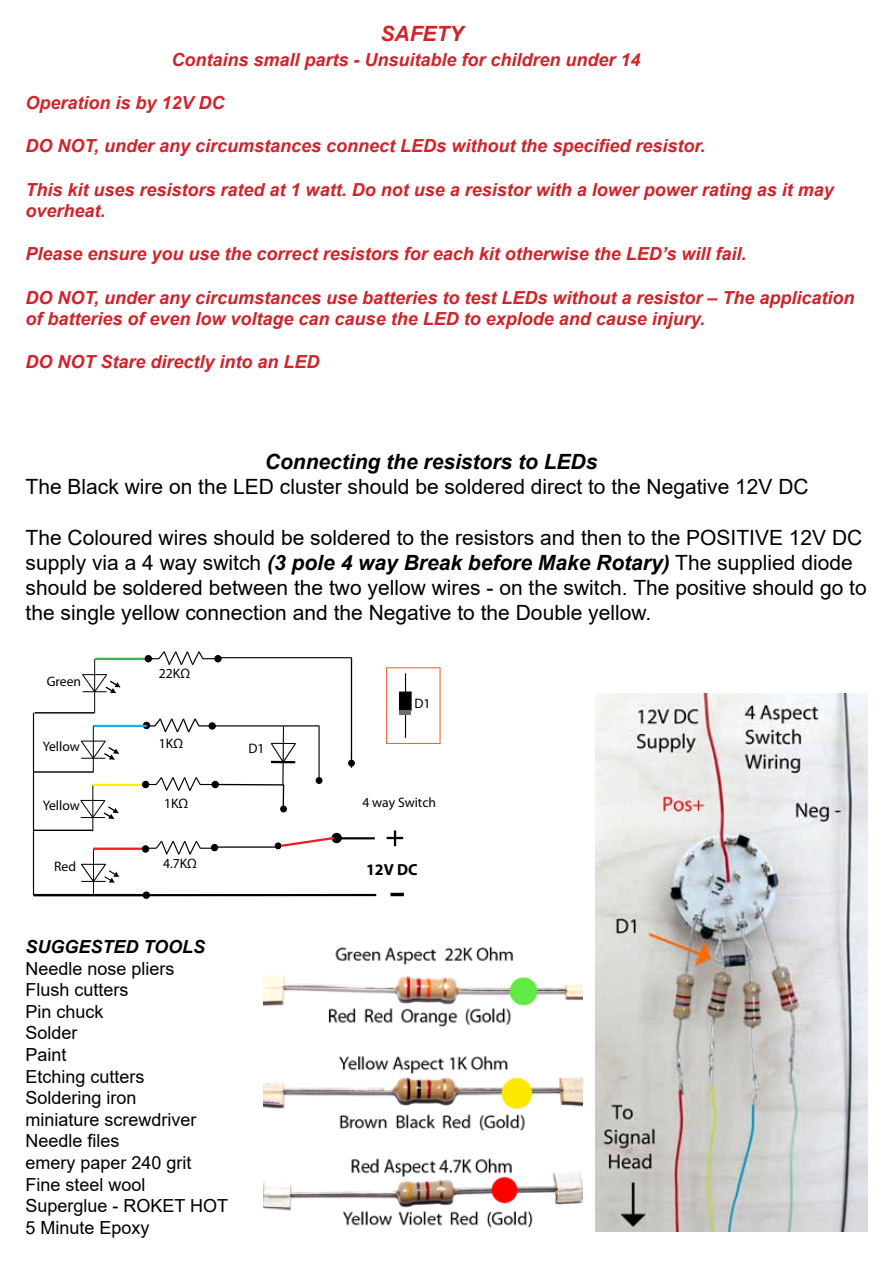
<style>
.page{position:relative;width:893px;height:1263px;background:#fff}
.page>*{position:absolute;margin:0;border:0;box-sizing:border-box;transform-origin:0 0}
.t1{font:21px/25.2px "Arial";color:#000}
.t2{font:italic 700 21px "Arial";color:#000}
.t3{font:italic 700 21px "Arial";color:#d2232a}
.t4{font:italic 700 18px/21.6px "Arial";color:#d2232a}
.t5{font:18px/21.6px "Arial";color:#000}
.t6{font:italic 700 18px "Arial";color:#000}
.t7{font:700 16.05px "Myriad Pro";color:#000}
.t8{font:13.8px "Myriad Pro";color:#000}
.s1{font-weight:700;font-style:italic}
</style>
<div class="page">
<img style="left:264px;top:946px;width:319px;height:282px">
<hr style="left:93px;top:849px;width:1px;height:46px;background:#000">
<svg style="left:81px;top:863px;width:38px;height:20px"></svg>
<hr style="left:337px;top:837px;width:38px;height:2px;background:#000">
<div style="left:332px;top:833px;width:10px;height:10px;border:5px solid #000;border-radius:50%"></div>
<svg style="left:387px;top:830px;width:16px;height:16px"></svg>
<hr style="left:93px;top:725px;width:1px;height:47px;background:#000">
<svg style="left:81px;top:740px;width:38px;height:19px"></svg>
<hr style="left:93px;top:785px;width:1px;height:46px;background:#000">
<svg style="left:80px;top:800px;width:38px;height:19px"></svg>
<hr style="left:95px;top:658px;width:53px;height:2px;background:#39b54a">
<hr style="left:93px;top:847px;width:54px;height:3px;background:#ed1d24">
<hr style="left:92px;top:784px;width:54px;height:2px;background:#fff200">
<hr style="left:33px;top:771px;width:60px;height:2px;background:#000">
<hr style="left:33px;top:829px;width:60px;height:2px;background:#000">
<hr style="left:33px;top:894px;width:111px;height:2px;background:#000">
<hr style="left:215px;top:846px;width:63px;height:2px;background:#000">
<hr style="left:33px;top:713px;width:1px;height:182px;background:#000">
<hr style="left:214px;top:725px;width:105px;height:1px;background:#000">
<hr style="left:390px;top:893px;width:14px;height:3px;background:#000">
<div style="left:212px;top:781px;width:7px;height:7px;border:1px solid #000;border-radius:50%"></div>
<div style="left:143px;top:722px;width:7px;height:6px;background:#6d6d6d;border-radius:50%"></div>
<div style="left:143px;top:722px;width:7px;height:7px;border:1px solid #000;border-radius:50%"></div>
<svg style="left:143px;top:841px;width:72px;height:14px"></svg>
<div style="left:142px;top:845px;width:7px;height:8px;border:1px solid #000;border-radius:50%"></div>
<svg style="left:143px;top:777px;width:75px;height:14px"></svg>
<div style="left:142px;top:781px;width:7px;height:7px;border:1px solid #000;border-radius:50%"></div>
<svg style="left:144px;top:718px;width:71px;height:15px"></svg>
<div style="left:209px;top:722px;width:7px;height:8px;border:1px solid #000;border-radius:50%"></div>
<div style="left:212px;top:844px;width:6px;height:7px;background:#000;border-radius:50%"></div>
<div style="left:211px;top:844px;width:7px;height:7px;border:1px solid #000;border-radius:50%"></div>
<svg style="left:143px;top:892px;width:233px;height:6px"></svg>
<div style="left:143px;top:891px;width:7px;height:8px;border:1px solid #000;border-radius:50%"></div>
<hr style="left:318px;top:726px;width:2px;height:52px;background:#000">
<div style="left:316px;top:777px;width:6px;height:7px;border:1px solid #000;border-radius:50%"></div>
<hr style="left:351px;top:658px;width:1px;height:110px;background:#000">
<div style="left:348px;top:760px;width:7px;height:6px;border:1px solid #000;border-radius:50%"></div>
<hr style="left:94px;top:725px;width:53px;height:2px;background:#27aae1">
<div style="left:214px;top:655px;width:8px;height:7px;border:1px solid #000;border-radius:50%"></div>
<svg style="left:145px;top:651px;width:76px;height:14px"></svg>
<div style="left:145px;top:655px;width:7px;height:7px;border:1px solid #000;border-radius:50%"></div>
<hr style="left:219px;top:657px;width:132px;height:1px;background:#000">
<hr style="left:94px;top:659px;width:1px;height:54px;background:#000">
<svg style="left:82px;top:674px;width:38px;height:19px"></svg>
<hr style="left:215px;top:784px;width:69px;height:1px;background:#000">
<svg style="left:270px;top:726px;width:26px;height:86px"></svg>
<svg style="left:275px;top:835px;width:65px;height:14px"></svg>
<div style="left:400px;top:692px;width:11px;height:18px;background:#000"></div>
<div style="left:399px;top:692px;width:12px;height:18px;border:1px solid #000"></div>
<svg style="left:405px;top:715px;width:1px;height:23px"></svg>
<svg style="left:405px;top:673px;width:1px;height:19px"></svg>
<div style="left:399px;top:710px;width:12px;height:5px;background:#6d6e71"></div>
<div style="left:386px;top:667px;width:54px;height:77px;border:1px solid #f15a29"></div>
<hr style="left:35px;top:712px;width:60px;height:1px;background:#000">
<img style="left:595px;top:694px;width:272px;height:537px">
<p class="t3" style="left:381px;top:19px;width:84px">SAFETY</p>
<p class="t4" style="left:171px;top:49px;width:471px">Contains small parts - Unsuitable for children under 14</p>
<p class="t4" style="left:26px;top:93px;width:201px">Operation is by 12V DC</p>
<p class="t4" style="left:26px;top:136px;width:681px">DO NOT, under any circumstances connect LEDs without the specified resistor.</p>
<p class="t4" style="left:26px;top:179px;width:810px">This kit uses resistors rated at 1 watt. Do not use a resistor with a lower power rating as it may overheat.</p>
<p class="t4" style="left:26px;top:244px;width:722px">Please ensure you use the correct resistors for each kit otherwise the LED’s will fail.</p>
<p class="t4" style="left:26px;top:287px;width:830px">DO NOT, under any circumstances use batteries to test LEDs without a resistor – The application of batteries of even low voltage can cause the LED to explode and cause injury.</p>
<p class="t4" style="left:26px;top:352px;width:296px">DO NOT Stare directly into an LED</p>
<p class="t2" style="left:265px;top:448px;width:334px">Connecting the resistors to LEDs</p>
<p class="t1" style="left:26px;top:474px;width:785px">The Black wire on the LED cluster should be soldered direct to the Negative 12V DC</p>
<p class="t1" style="left:26px;top:525px;width:843px">The Coloured wires should be soldered to the resistors and then to the POSITIVE 12V DC supply via a 4 way switch <span class="s1">(3 pole 4 way Break before Make Rotary)</span> The supplied diode should be soldered between the two yellow wires - on the switch. The positive should go to the single yellow connection and the Negative to the Double yellow.</p>
<p class="t8" style="left:47px;top:673px;width:36px">Green</p>
<p class="t8" style="left:159px;top:665px;width:33px">22KΩ</p>
<p class="t8" style="left:43px;top:737px;width:39px">Yellow</p>
<p class="t8" style="left:159px;top:734px;width:26px">1KΩ</p>
<p class="t8" style="left:43px;top:797px;width:39px">Yellow</p>
<p class="t8" style="left:54px;top:858px;width:23px">Red</p>
<p class="t8" style="left:164px;top:795px;width:26px">1KΩ</p>
<p class="t8" style="left:163px;top:854px;width:35px">4.7KΩ</p>
<p class="t8" style="left:249px;top:740px;width:18px">D1</p>
<p class="t6" style="left:26px;top:934px;width:181px">SUGGESTED TOOLS</p>
<p class="t5" style="left:26px;top:957px;width:204px">Needle nose pliers<br>Flush cutters<br>Pin chuck<br>Solder<br>Paint<br>Etching cutters<br>Soldering iron<br>miniature screwdriver<br>Needle files<br>emery paper 240 grit<br>Fine steel wool<br>Superglue - ROKET HOT<br>5 Minute Epoxy</p>
<p class="t8" style="left:414px;top:695px;width:18px">D1</p>
<p class="t8" style="left:362px;top:794px;width:75px">4 way Switch</p>
<p class="t7" style="left:366px;top:859px;width:53px">12V DC</p>
</div>
